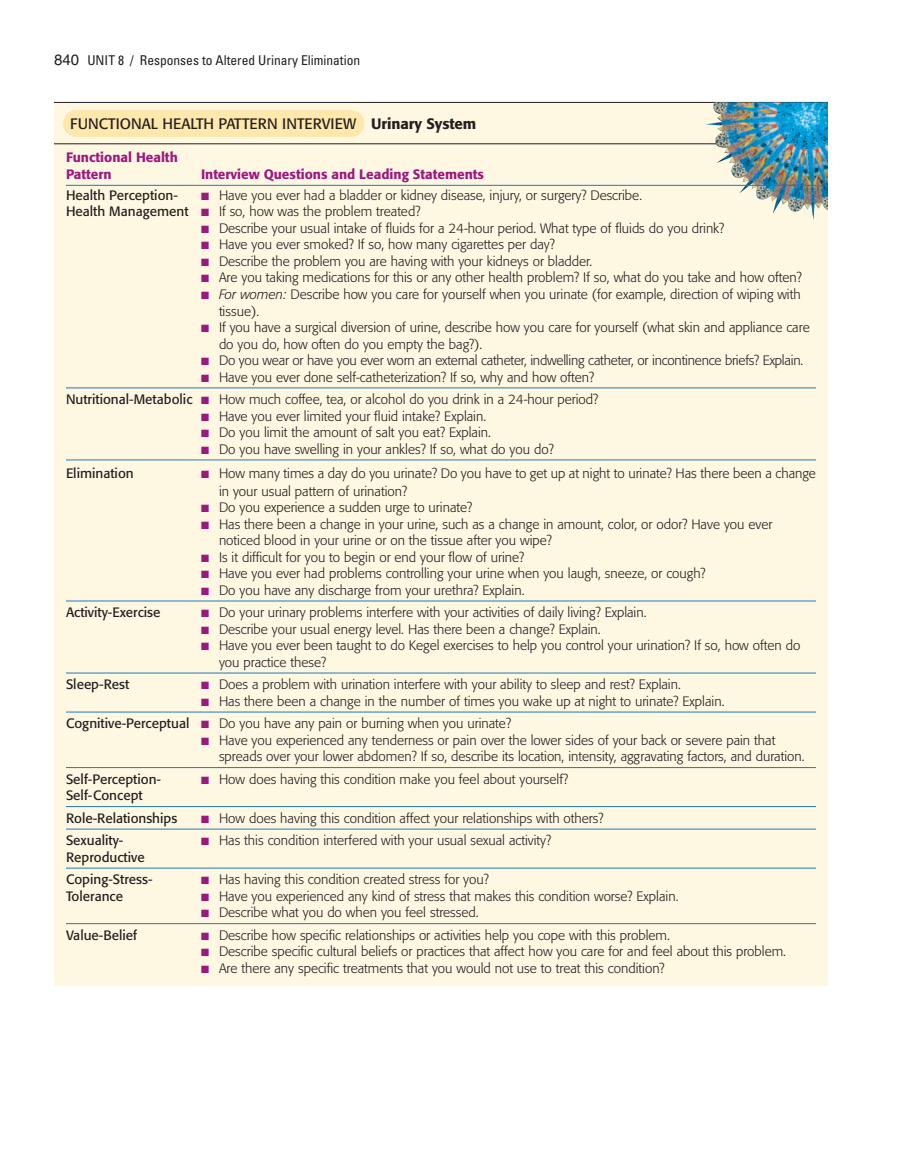
<style>
.page{position:relative;width:918px;height:1175px;background:#fff}
.page>*{position:absolute;margin:0;border:0;box-sizing:border-box;transform-origin:0 0}
.t1{font:15px "Formata";color:#231f20}
.t2{font:300 13.5px/16.5px "Formata";color:#231f20}
.t3{font:13.5px/22.5px "Formata";color:#231f20}
.t4{font:500 13.5px/16.5px "Formata";color:#9c1881}
.t5{font:condensed 13.5px "Univers";color:#231f20}
.s1{font-family:"Helvetica";font-stretch:normal;font-size:15px}
.s2{font-weight:500}
.s3{color:#9c1881}
.s4{font-weight:400}
.s5{font-style:italic}
</style>
<div class="page">
<div style="left:54px;top:101px;width:774px;height:885px;background:#fef7e2"></div>
<p class="t5" style="left:54px;top:55px;width:308px"><span class="s1">840</span> UNIT 8 / Responses to Altered Urinary Elimination</p>
<p class="t1" style="left:70px;top:117px;width:408px">FUNCTIONAL HEALTH PATTERN INTERVIEW <span class="s2">Urinary System</span></p>
<p class="t4" style="left:66px;top:150px;width:113px">Functional Health<br>Pattern</p>
<p class="t4" style="left:201px;top:167px;width:285px">Interview Questions and Leading Statements</p>
<p class="t3" style="left:66px;top:185px;width:113px">Health Perception-</p>
<p class="t2" style="left:66px;top:188px;width:578px;text-indent:135px"><span class="s3">■</span> Have you ever had a bladder or kidney disease, injury, or surgery? Describe.<br><span class="s4">Health Management</span> <span class="s3">■</span> If so, how was the problem treated?</p>
<p class="t2" style="left:201px;top:221px;width:525px"><span class="s3">■</span> Describe your usual intake of fluids for a 24-hour period. What type of fluids do you drink?</p>
<p class="t2" style="left:201px;top:237px;width:355px"><span class="s3">■</span> Have you ever smoked? If so, how many cigarettes per day?</p>
<p class="t2" style="left:201px;top:254px;width:393px"><span class="s3">■</span> Describe the problem you are having with your kidneys or bladder.</p>
<p class="t2" style="left:201px;top:270px;width:602px"><span class="s3">■</span> Are you taking medications for this or any other health problem? If so, what do you take and how often?</p>
<p class="t2" style="left:219px;top:287px;width:583px;text-indent:-18px"><span class="s3">■</span> <span class="s5">For women:</span> Describe how you care for yourself when you urinate (for example, direction of wiping with tissue).</p>
<p class="t2" style="left:219px;top:320px;width:592px;text-indent:-18px"><span class="s3">■</span> If you have a surgical diversion of urine, describe how you care for yourself (what skin and appliance care do you do, how often do you empty the bag?).</p>
<p class="t2" style="left:201px;top:353px;width:604px"><span class="s3">■</span> Do you wear or have you ever worn an external catheter, indwelling catheter, or incontinence briefs? Explain.</p>
<p class="t2" style="left:66px;top:366px;width:534px;line-height:22.5px;text-align:right"><span class="s3">■</span> Have you ever done self-catheterization? If so, why and how often?<br><span class="s4">Nutritional-Metabolic</span> <span class="s3">■</span> How much coffee, tea, or alcohol do you drink in a 24-hour period?</p>
<p class="t2" style="left:201px;top:408px;width:287px"><span class="s3">■</span> Have you ever limited your fluid intake? Explain.</p>
<p class="t2" style="left:201px;top:425px;width:292px"><span class="s3">■</span> Do you limit the amount of salt you eat? Explain.</p>
<p class="t2" style="left:201px;top:441px;width:354px"><span class="s3">■</span> Do you have swelling in your ankles? If so, what do you do?</p>
<p class="t3" style="left:66px;top:462px;width:69px">Elimination</p>
<p class="t2" style="left:219px;top:465px;width:598px;line-height:18px;text-indent:-18px"><span class="s3">■</span> How many times a day do you urinate? Do you have to get up at night to urinate? Has there been a change in your usual pattern of urination?</p>
<p class="t2" style="left:201px;top:500px;width:273px"><span class="s3">■</span> Do you experience a sudden urge to urinate?</p>
<p class="t2" style="left:219px;top:516px;width:555px;text-indent:-18px"><span class="s3">■</span> Has there been a change in your urine, such as a change in amount, color, or odor? Have you ever noticed blood in your urine or on the tissue after you wipe?</p>
<p class="t2" style="left:201px;top:549px;width:325px"><span class="s3">■</span> Is it difficult for you to begin or end your flow of urine?</p>
<p class="t2" style="left:201px;top:566px;width:506px"><span class="s3">■</span> Have you ever had problems controlling your urine when you laugh, sneeze, or cough?</p>
<p class="t2" style="left:201px;top:582px;width:325px"><span class="s3">■</span> Do you have any discharge from your urethra? Explain.</p>
<p class="t3" style="left:66px;top:602px;width:96px">Activity-Exercise</p>
<p class="t2" style="left:201px;top:605px;width:447px"><span class="s3">■</span> Do your urinary problems interfere with your activities of daily living? Explain.</p>
<p class="t2" style="left:201px;top:621px;width:401px"><span class="s3">■</span> Describe your usual energy level. Has there been a change? Explain.</p>
<p class="t2" style="left:219px;top:638px;width:583px;text-indent:-18px"><span class="s3">■</span> Have you ever been taught to do Kegel exercises to help you control your urination? If so, how often do you practice these?</p>
<p class="t3" style="left:66px;top:674px;width:65px">Sleep-Rest</p>
<p class="t2" style="left:201px;top:677px;width:481px"><span class="s3">■</span> Does a problem with urination interfere with your ability to sleep and rest? Explain.</p>
<p class="t2" style="left:66px;top:690px;width:660px;line-height:22.5px;text-indent:135px"><span class="s3">■</span> Has there been a change in the number of times you wake up at night to urinate? Explain.<br><span class="s4">Cognitive-Perceptual</span> <span class="s3">■</span> Do you have any pain or burning when you urinate?</p>
<p class="t2" style="left:219px;top:732px;width:587px;text-indent:-18px"><span class="s3">■</span> Have you experienced any tenderness or pain over the lower sides of your back or severe pain that spreads over your lower abdomen? If so, describe its location, intensity, aggravating factors, and duration.</p>
<p class="t3" style="left:66px;top:768px;width:97px">Self-Perception-</p>
<p class="t2" style="left:201px;top:771px;width:369px"><span class="s3">■</span> How does having this condition make you feel about yourself?</p>
<p class="t3" style="left:66px;top:785px;width:113px">Self-Concept<br>Role-Relationships</p>
<p class="t2" style="left:201px;top:810px;width:404px"><span class="s3">■</span> How does having this condition affect your relationships with others?</p>
<p class="t3" style="left:66px;top:830px;width:59px">Sexuality-</p>
<p class="t2" style="left:201px;top:833px;width:352px"><span class="s3">■</span> Has this condition interfered with your usual sexual activity?</p>
<p class="t3" style="left:66px;top:846px;width:88px">Reproductive<br>Coping-Stress-</p>
<p class="t2" style="left:201px;top:872px;width:289px"><span class="s3">■</span> Has having this condition created stress for you?</p>
<p class="t3" style="left:66px;top:885px;width:59px">Tolerance</p>
<p class="t2" style="left:201px;top:888px;width:479px"><span class="s3">■</span> Have you experienced any kind of stress that makes this condition worse? Explain.</p>
<p class="t2" style="left:201px;top:905px;width:279px"><span class="s3">■</span> Describe what you do when you feel stressed.</p>
<p class="t3" style="left:66px;top:924px;width:73px">Value-Belief</p>
<p class="t2" style="left:201px;top:927px;width:470px"><span class="s3">■</span> Describe how specific relationships or activities help you cope with this problem.</p>
<p class="t2" style="left:201px;top:944px;width:587px"><span class="s3">■</span> Describe specific cultural beliefs or practices that affect how you care for and feel about this problem.</p>
<p class="t2" style="left:201px;top:960px;width:465px"><span class="s3">■</span> Are there any specific treatments that you would not use to treat this condition?</p>
</div>
